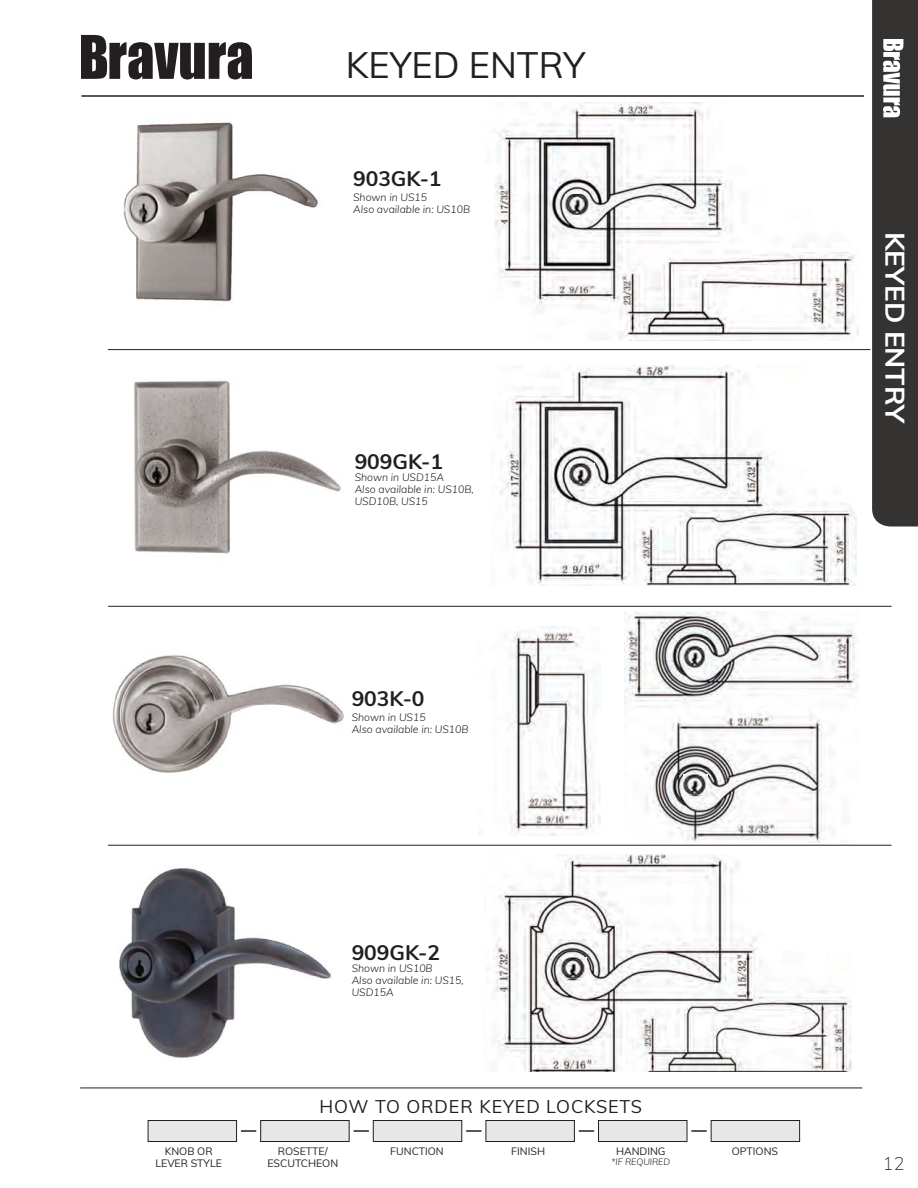
<style>
.page{position:relative;width:918px;height:1188px;background:#fff}
.page>*{position:absolute;margin:0;border:0;box-sizing:border-box;transform-origin:0 0}
.t1{font:36px "Delaney";color:#231f20}
.t2{font:700 27px "Delaney";color:#fff;scale:1.04 1}
.t3{font:700 21px "Delaney";color:#231f20}
.t4{font:18px "Delaney";letter-spacing:.05em;color:#231f20}
.t5{font:200 18px "Delaney";color:#231f20}
.t6{font:italic 300 10.5px/11.9px "Delaney";color:#231f20}
.t7{font:10.5px/12.6px "Delaney";color:#231f20;text-align:center}
.t8{font:italic 300 9px "Delaney";color:#231f20}
</style>
<div class="page">
<hr style="left:81px;top:95px;width:783px;height:2px;background:#231f20">
<svg style="left:81px;top:35px;width:171px;height:45px"></svg>
<svg style="left:872px;top:0;width:46px;height:527px;background:#3e3b3b"></svg>
<img style="left:133px;top:380px;width:208px;height:174px">
<img style="left:123px;top:122px;width:195px;height:180px">
<img style="left:113px;top:655px;width:231px;height:119px">
<img style="left:119px;top:868px;width:212px;height:190px">
<img style="left:505px;top:626px;width:96px;height:210px">
<hr style="left:108px;top:606px;width:784px;height:1px;background:#231f20">
<hr style="left:108px;top:349px;width:762px;height:1px;background:#231f20">
<hr style="left:108px;top:845px;width:784px;height:1px;background:#231f20">
<img style="left:494px;top:103px;width:365px;height:237px">
<img style="left:500px;top:365px;width:356px;height:220px">
<img style="left:493px;top:854px;width:359px;height:218px">
<div style="left:148px;top:1121px;width:89px;height:21px;background:#e6e7e8"></div>
<div style="left:148px;top:1120px;width:89px;height:22px;border:1px solid #231f20"></div>
<div style="left:261px;top:1121px;width:88px;height:21px;background:#e6e7e8"></div>
<div style="left:260px;top:1120px;width:89px;height:22px;border:1px solid #231f20"></div>
<div style="left:373px;top:1121px;width:89px;height:21px;background:#e6e7e8"></div>
<div style="left:373px;top:1120px;width:89px;height:22px;border:1px solid #231f20"></div>
<div style="left:486px;top:1121px;width:88px;height:21px;background:#e6e7e8"></div>
<div style="left:486px;top:1120px;width:89px;height:22px;border:1px solid #231f20"></div>
<div style="left:599px;top:1121px;width:88px;height:21px;background:#e6e7e8"></div>
<div style="left:598px;top:1120px;width:89px;height:22px;border:1px solid #231f20"></div>
<div style="left:711px;top:1121px;width:89px;height:21px;background:#e6e7e8"></div>
<div style="left:711px;top:1120px;width:89px;height:22px;border:1px solid #231f20"></div>
<svg style="left:241px;top:1130px;width:15px;height:2px"></svg>
<svg style="left:354px;top:1130px;width:15px;height:2px"></svg>
<svg style="left:466px;top:1130px;width:15px;height:2px"></svg>
<svg style="left:579px;top:1130px;width:15px;height:2px"></svg>
<svg style="left:691px;top:1130px;width:16px;height:2px"></svg>
<hr style="left:80px;top:1088px;width:782px;height:1px;background:#231f20">
<img style="left:624px;top:611px;width:235px;height:231px">
<img style="left:562px;top:957px;width:24px;height:22px">
<img style="left:569px;top:463px;width:25px;height:22px">
<img style="left:566px;top:194px;width:23px;height:21px">
<img style="left:684px;top:647px;width:23px;height:20px">
<img style="left:684px;top:774px;width:23px;height:21px">
<h1 class="t1" style="left:346px;top:42px;width:241px">KEYED ENTRY</h1>
<h3 class="t3" style="left:353px;top:165px;width:90px">903GK-1</h3>
<p class="t6" style="left:353px;top:191px;width:118px">Shown in US15<br>Also available in: US10B</p>
<h3 class="t3" style="left:355px;top:448px;width:90px">909GK-1</h3>
<p class="t6" style="left:355px;top:472px;width:121px">Shown in USD15A<br>Also available in: US10B,<br>USD10B, US15</p>
<h3 class="t3" style="left:352px;top:685px;width:74px">903K-0</h3>
<p class="t6" style="left:352px;top:711px;width:118px">Shown in US15<br>Also available in: US10B</p>
<h3 class="t3" style="left:352px;top:939px;width:90px">909GK-2</h3>
<p class="t6" style="left:352px;top:962px;width:114px">Shown in US10B<br>Also available in: US15,<br>USD15A</p>
<h3 class="t4" style="left:319px;top:1095px;width:324px">HOW TO ORDER KEYED LOCKSETS</h3>
<p class="t7" style="left:156px;top:1144px;width:68px">KNOB OR<br>LEVER STYLE</p>
<p class="t7" style="left:268px;top:1144px;width:72px">ROSETTE/<br>ESCUTCHEON</p>
<p class="t7" style="left:390px;top:1144px;width:55px">FUNCTION</p>
<p class="t7" style="left:511px;top:1144px;width:35px">FINISH</p>
<p class="t7" style="left:616px;top:1144px;width:51px">HANDING</p>
<p class="t8" style="left:611px;top:1156px;width:60px">*IF REQUIRED</p>
<p class="t7" style="left:732px;top:1144px;width:48px">OPTIONS</p>
<h2 class="t2" style="left:913px;top:232px;width:187px;rotate:90deg">KEYED ENTRY</h2>
<h3 class="t5" style="left:883px;top:1152px;width:23px">12</h3>
</div>
